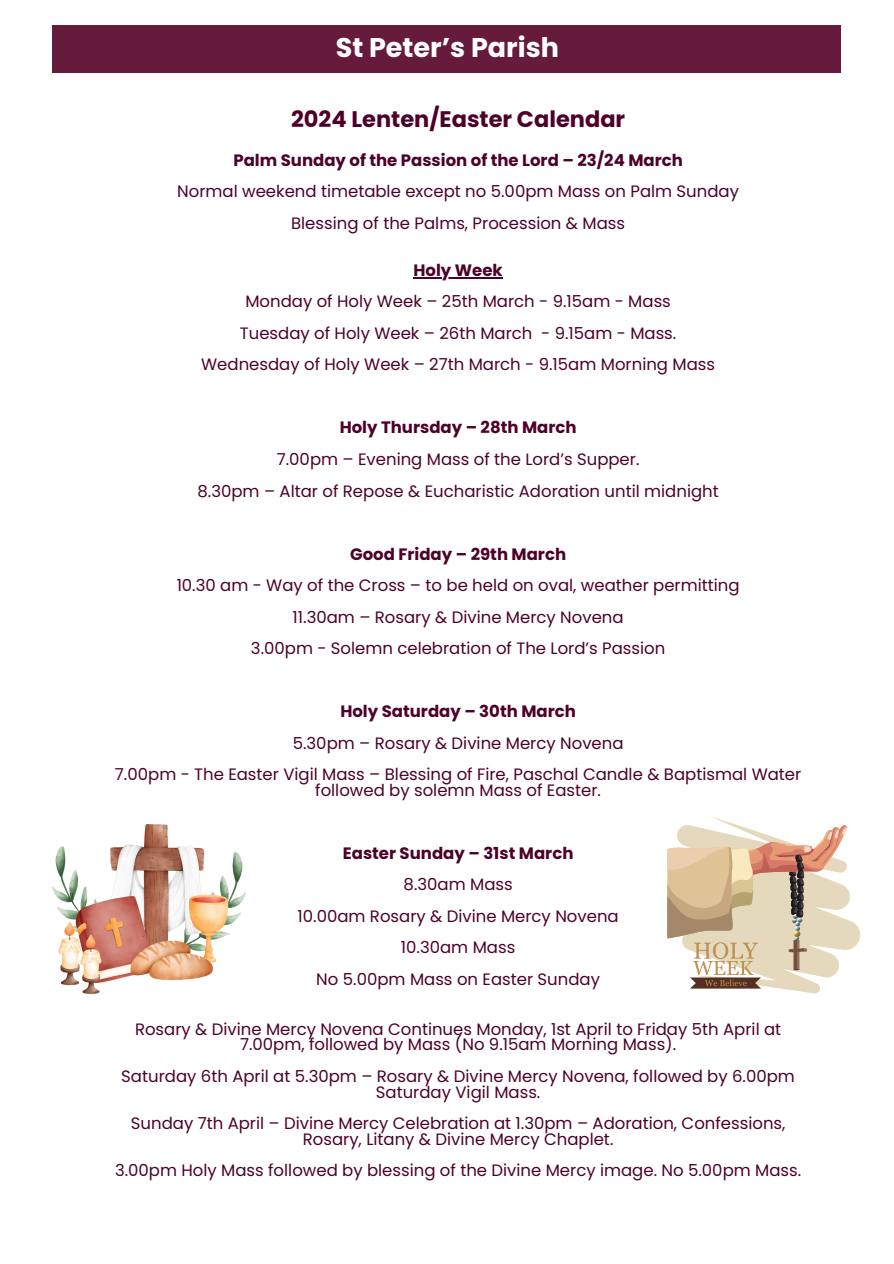
<style>
.page{position:relative;width:894px;height:1264px;background:#fff}
.page>*{position:absolute;margin:0;border:0;box-sizing:border-box;transform-origin:0 0}
.t1{font:700 27px "Poppins";color:#fff}
.t2{font:700 22.5px "Poppins";color:#4e0029}
.t3{font:16.5px/15.8px "Poppins";color:#4e0029;text-align:center}
.t4{font:700 16.5px "Poppins";color:#4e0029}
</style>
<div class="page">
<hr style="left:413px;top:277px;width:89px;height:1px;background:#4e0029">
<div style="left:53px;top:25px;width:787px;height:48px;background:#661b3d"></div>
<img style="left:53px;top:824px;width:192px;height:169px">
<svg style="left:667px;top:817px;width:193px;height:176px"></svg>
<p class="t1" style="left:335px;top:29px;width:225px">St Peter’s Parish</p>
<h1 class="t2" style="left:291px;top:104px;width:335px">2024 Lenten/Easter Calendar</h1>
<h2 class="t4" style="left:233px;top:148px;width:451px">Palm Sunday of the Passion of the Lord – 23/24 March</h2>
<h3 class="t3" style="left:177px;top:183px;width:563px">Normal weekend timetable except no 5.00pm Mass on Palm Sunday</h3>
<p class="t3" style="left:291px;top:215px;width:335px">Blessing of the Palms, Procession &amp; Mass</p>
<p class="t4" style="left:413px;top:258px;width:91px">Holy Week</p>
<h3 class="t3" style="left:245px;top:294px;width:427px">Monday of Holy Week – 25th March - 9.15am - Mass</h3>
<p class="t3" style="left:240px;top:325px;width:438px">Tuesday of Holy Week – 26th March - 9.15am - Mass.</p>
<p class="t3" style="left:201px;top:357px;width:515px">Wednesday of Holy Week – 27th March - 9.15am Morning Mass</p>
<p class="t4" style="left:339px;top:416px;width:238px">Holy Thursday – 28th March</p>
<h3 class="t3" style="left:277px;top:451px;width:364px">7.00pm – Evening Mass of the Lord’s Supper.</h3>
<p class="t3" style="left:197px;top:483px;width:522px">8.30pm – Altar of Repose &amp; Eucharistic Adoration until midnight</p>
<p class="t4" style="left:350px;top:542px;width:217px">Good Friday – 29th March</p>
<h3 class="t3" style="left:177px;top:577px;width:564px">10.30 am - Way of the Cross – to be held on oval, weather permitting</h3>
<p class="t3" style="left:292px;top:609px;width:332px">11.30am – Rosary &amp; Divine Mercy Novena</p>
<p class="t3" style="left:251px;top:640px;width:416px">3.00pm - Solemn celebration of The Lord’s Passion</p>
<p class="t4" style="left:340px;top:699px;width:237px">Holy Saturday – 30th March</p>
<h3 class="t3" style="left:293px;top:735px;width:332px">5.30pm – Rosary &amp; Divine Mercy Novena</h3>
<p class="t3" style="left:115px;top:766px;width:687px">7.00pm - The Easter Vigil Mass – Blessing of Fire, Paschal Candle &amp; Baptismal Water followed by solemn Mass of Easter.</p>
<p class="t4" style="left:343px;top:841px;width:232px">Easter Sunday – 31st March</p>
<h3 class="t3" style="left:403px;top:876px;width:111px">8.30am Mass</h3>
<p class="t3" style="left:297px;top:908px;width:322px">10.00am Rosary &amp; Divine Mercy Novena</p>
<p class="t3" style="left:401px;top:939px;width:116px">10.30am Mass</p>
<p class="t3" style="left:316px;top:971px;width:285px">No 5.00pm Mass on Easter Sunday</p>
<p class="t3" style="left:135px;top:1020px;width:647px">Rosary &amp; Divine Mercy Novena Continues Monday, 1st April to Friday 5th April at<br>7.00pm, followed by Mass (No 9.15am Morning Mass).</p>
<p class="t3" style="left:121px;top:1068px;width:675px">Saturday 6th April at 5.30pm – Rosary &amp; Divine Mercy Novena, followed by 6.00pm<br>Saturday Vigil Mass.</p>
<p class="t3" style="left:131px;top:1115px;width:656px">Sunday 7th April – Divine Mercy Celebration at 1.30pm – Adoration, Confessions,<br>Rosary, Litany &amp; Divine Mercy Chaplet.</p>
<p class="t3" style="left:115px;top:1162px;width:687px">3.00pm Holy Mass followed by blessing of the Divine Mercy image. No 5.00pm Mass.</p>
</div>
